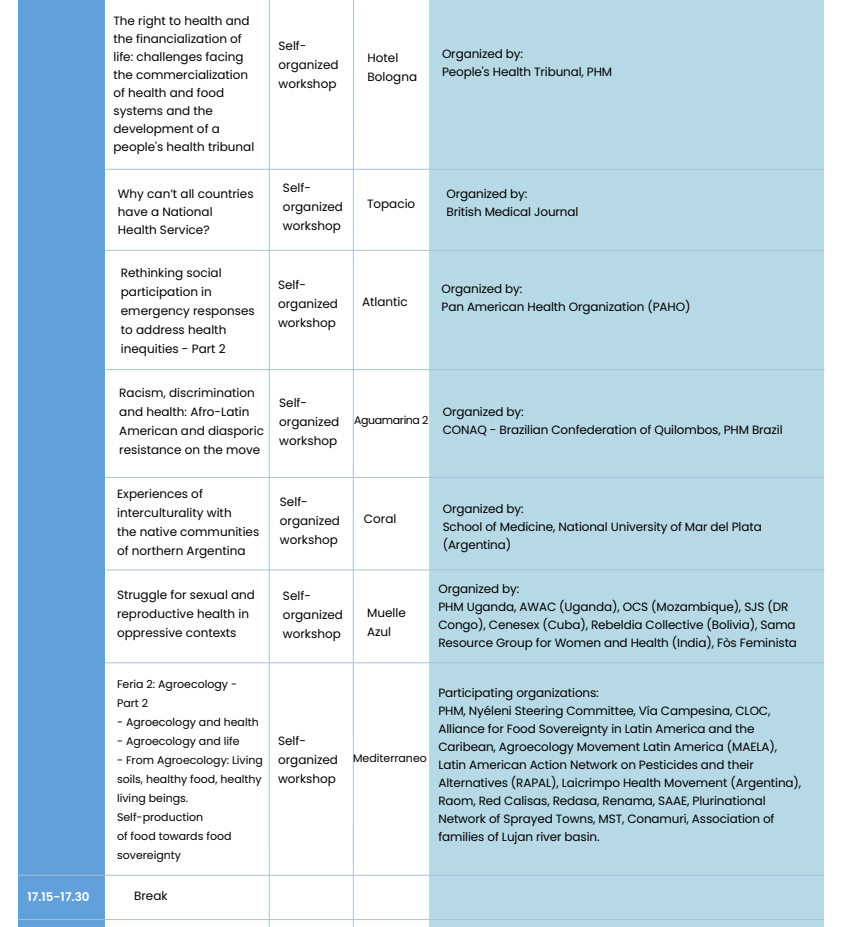
<style>
.page{position:relative;width:842px;height:927px;background:#fff}
.page>*{position:absolute;margin:0;border:0;box-sizing:border-box;transform-origin:0 0}
.t1{font:12px/19px "Poppins";letter-spacing:-.01em;color:#000}
.t2{font:600 12px "Poppins";color:#fff}
.t3{font:11px/19px "Poppins";color:#000}
.t4{font:11px "Poppins";letter-spacing:-.035em;color:#000}
</style>
<div class="page">
<div style="left:19px;top:0;width:86px;height:926px;background:#62a0d9"></div>
<div style="left:430px;top:0;width:394px;height:926px;background:#b7d9e6"></div>
<svg style="left:268px;top:0;width:2px;height:926px;background:#d4dfe9"></svg>
<svg style="left:352px;top:0;width:3px;height:926px"></svg>
<hr style="left:105px;top:169px;width:719px;height:1px;background:#acc1d6">
<hr style="left:105px;top:250px;width:719px;height:1px;background:#acc1d6">
<hr style="left:106px;top:369px;width:719px;height:1px;background:#acc1d6">
<hr style="left:106px;top:569px;width:719px;height:1px;background:#acc1d6">
<hr style="left:105px;top:662px;width:719px;height:1px;background:#acc1d6">
<hr style="left:19px;top:874px;width:805px;height:1px;background:#acc1d6">
<hr style="left:19px;top:918px;width:805px;height:1px;background:#acc1d6">
<hr style="left:105px;top:476px;width:719px;height:1px;background:#acc1d6">
<p class="t1" style="left:113px;top:12px;width:142px;line-height:18px">The right to health and the financialization of life: challenges facing the commercialization of health and food systems and the development of a people's health tribunal</p>
<p class="t1" style="left:118px;top:184px;width:137px;line-height:18px">Why can’t all countries have a National<br>Health Service?</p>
<p class="t1" style="left:121px;top:263px;width:135px">Rethinking social participation in emergency responses to address health inequities - Part 2</p>
<p class="t1" style="left:119px;top:383px;width:146px">Racism, discrimination and health: Afro-Latin<br>American and diasporic resistance on the move</p>
<p class="t1" style="left:117px;top:484px;width:144px">Experiences of interculturality with<br>the native communities of northern Argentina</p>
<p class="t1" style="left:117px;top:585px;width:140px">Struggle for sexual and reproductive health in oppressive contexts</p>
<p class="t3" style="left:117px;top:674px;width:122px">Feria 2: Agroecology -<br>Part 2</p>
<p class="t3" style="left:117px;top:712px;width:143px">- Agroecology and health</p>
<p class="t3" style="left:117px;top:731px;width:124px">- Agroecology and life</p>
<p class="t3" style="left:117px;top:750px;width:147px">- From Agroecology: Living soils, healthy food, healthy living beings.<br>Self-production<br>of food towards food sovereignty</p>
<p class="t2" style="left:28px;top:889px;width:64px">17.15-17.30</p>
<p class="t1" style="left:134px;top:886px;width:35px">Break</p>
<p class="t1" style="left:279px;top:36px;width:62px">Self&shy;organized workshop</p>
<p class="t1" style="left:368px;top:48px;width:51px">Hotel<br>Bologna</p>
<p class="t1" style="left:442px;top:45px;width:172px;line-height:18px">Organized by:<br>People's Health Tribunal, PHM</p>
<p class="t1" style="left:283px;top:178px;width:62px">Self&shy;organized workshop</p>
<p class="t1" style="left:278px;top:275px;width:62px">Self&shy;organized workshop</p>
<p class="t1" style="left:367px;top:194px;width:50px">Topacio</p>
<p class="t1" style="left:362px;top:292px;width:47px">Atlantic</p>
<p class="t1" style="left:446px;top:185px;width:133px;line-height:18px">Organized by:<br>British Medical Journal</p>
<p class="t1" style="left:441px;top:280px;width:250px;line-height:18px">Organized by:<br>Pan American Health Organization (PAHO)</p>
<p class="t1" style="left:279px;top:393px;width:62px">Self&shy;organized workshop</p>
<p class="t4" style="left:354px;top:414px;width:76px">Aguamarina 2</p>
<p class="t1" style="left:443px;top:403px;width:342px;line-height:18px">Organized by:<br>CONAQ - Brazilian Confederation of Quilombos, PHM Brazil</p>
<p class="t1" style="left:280px;top:492px;width:62px">Self&shy;organized workshop</p>
<p class="t1" style="left:283px;top:586px;width:62px">Self&shy;organized workshop</p>
<p class="t1" style="left:364px;top:509px;width:34px">Coral</p>
<p class="t1" style="left:367px;top:603px;width:40px">Muelle<br>Azul</p>
<p class="t1" style="left:278px;top:730px;width:62px">Self&shy;organized workshop</p>
<p class="t3" style="left:353px;top:748px;width:75px">Mediterraneo</p>
<p class="t1" style="left:443px;top:499px;width:321px;line-height:18px">Organized by:<br>School of Medicine, National University of Mar del Plata (Argentina)</p>
<p class="t1" style="left:438px;top:579px;width:360px;line-height:18px">Organized by:<br>PHM Uganda, AWAC (Uganda), OCS (Mozambique), SJS (DR Congo), Cenesex (Cuba), Rebeldia Collective (Bolivia), Sama Resource Group for Women and Health (India), Fòs Feminista</p>
<p class="t1" style="left:438px;top:683px;width:364px;line-height:18px">Participating organizations:<br>PHM, Nyéleni Steering Committee, Vía Campesina, CLOC, Alliance for Food Sovereignty in Latin America and the Caribean, Agroecology Movement Latin America (MAELA), Latin American Action Network on Pesticides and their Alternatives (RAPAL), Laicrimpo Health Movement (Argentina), Raom, Red Calisas, Redasa, Renama, SAAE, Plurinational Network of Sprayed Towns, MST, Conamuri, Association of families of Lujan river basin.</p>
</div>
